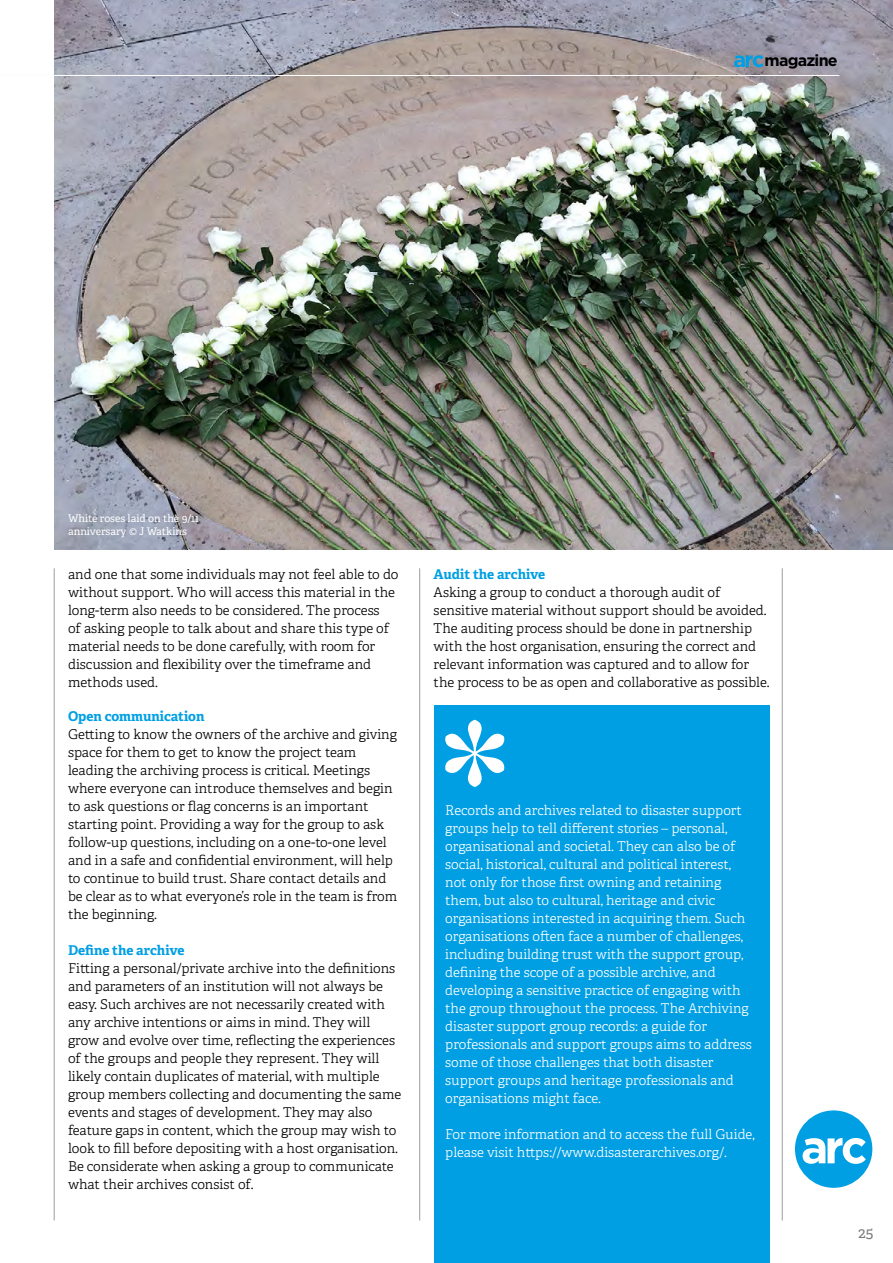
<style>
.page{position:relative;width:893px;height:1263px;background:#fff}
.page>*{position:absolute;margin:0;border:0;box-sizing:border-box;transform-origin:0 0}
.t1{font:700 16.05px "Gotham";letter-spacing:-.05em;color:#000}
.t2{font:15px "Adelle";color:#7c7b7b}
.t3{font:300 13.5px/18px "Adelle CYR";color:#000}
.t4{font:300 13.5px/18px "Adelle CYR";color:#fff}
.t5{font:700 13.5px "Adelle PE";letter-spacing:-.005em;color:#009fe3}
.t6{font:10.5px/13.5px "Adelle";color:#fff}
</style>
<div class="page">
<img style="left:54px;top:0;width:839px;height:550px">
<hr style="left:0;top:75px;width:839px;height:1px;background:#fff">
<svg style="left:734px;top:55px;width:30px;height:12px"></svg>
<div style="left:795px;top:1110px;width:77px;height:78px;background:#009fe3;border-radius:50%"></div>
<svg style="left:803px;top:1138px;width:63px;height:26px"></svg>
<hr style="left:54px;top:568px;width:1px;height:652px;background:#9d9d9c">
<hr style="left:419px;top:568px;width:1px;height:652px;background:#9d9d9c">
<hr style="left:782px;top:568px;width:1px;height:652px;background:#9d9d9c">
<div style="left:434px;top:706px;width:336px;height:557px;background:#009fe3"></div>
<svg style="left:445px;top:720px;width:59px;height:67px"></svg>
<p class="t1" style="left:765px;top:51px;width:75px">magazine</p>
<p class="t6" style="left:68px;top:511px;width:132px">White roses laid on the 9/11 anniversary © J Watkins</p>
<p class="t3" style="left:68px;top:564px;width:332px">and one that some individuals may not feel able to do without support. Who will access this material in the long-term also needs to be considered. The process<br>of asking people to talk about and share this type of material needs to be done carefully, with room for discussion and flexibility over the timeframe and methods used.</p>
<p class="t5" style="left:68px;top:706px;width:138px">Open communication</p>
<p class="t3" style="left:68px;top:724px;width:331px">Getting to know the owners of the archive and giving space for them to get to know the project team leading the archiving process is critical. Meetings where everyone can introduce themselves and begin to ask questions or flag concerns is an important starting point. Providing a way for the group to ask follow-up questions, including on a one-to-one level and in a safe and confidential environment, will help to continue to build trust. Share contact details and be clear as to what everyone’s role in the team is from the beginning.</p>
<p class="t5" style="left:68px;top:940px;width:118px">Define the archive</p>
<p class="t3" style="left:68px;top:958px;width:335px">Fitting a personal/private archive into the definitions and parameters of an institution will not always be easy. Such archives are not necessarily created with any archive intentions or aims in mind. They will grow and evolve over time, reflecting the experiences of the groups and people they represent. They will likely contain duplicates of material, with multiple group members collecting and documenting the same events and stages of development. They may also feature gaps in content, which the group may wish to look to fill before depositing with a host organisation.<br>Be considerate when asking a group to communicate what their archives consist of.</p>
<p class="t5" style="left:434px;top:564px;width:113px">Audit the archive</p>
<p class="t3" style="left:434px;top:582px;width:337px">Asking a group to conduct a thorough audit of sensitive material without support should be avoided.<br>The auditing process should be done in partnership with the host organisation, ensuring the correct and relevant information was captured and to allow for the process to be as open and collaborative as possible.</p>
<p class="t4" style="left:445px;top:800px;width:308px">Records and archives related to disaster support groups help to tell different stories – personal, organisational and societal. They can also be of social, historical, cultural and political interest, not only for those first owning and retaining them, but also to cultural, heritage and civic organisations interested in acquiring them. Such organisations often face a number of challenges, including building trust with the support group, defining the scope of a possible archive, and developing a sensitive practice of engaging with the group throughout the process. The Archiving disaster support group records: a guide for professionals and support groups aims to address some of those challenges that both disaster support groups and heritage professionals and organisations might face.</p>
<p class="t4" style="left:445px;top:1124px;width:311px">For more information and to access the full Guide, please visit https://www.disasterarchives.org/.</p>
<p class="t2" style="left:858px;top:1222px;width:16px">25</p>
</div>
